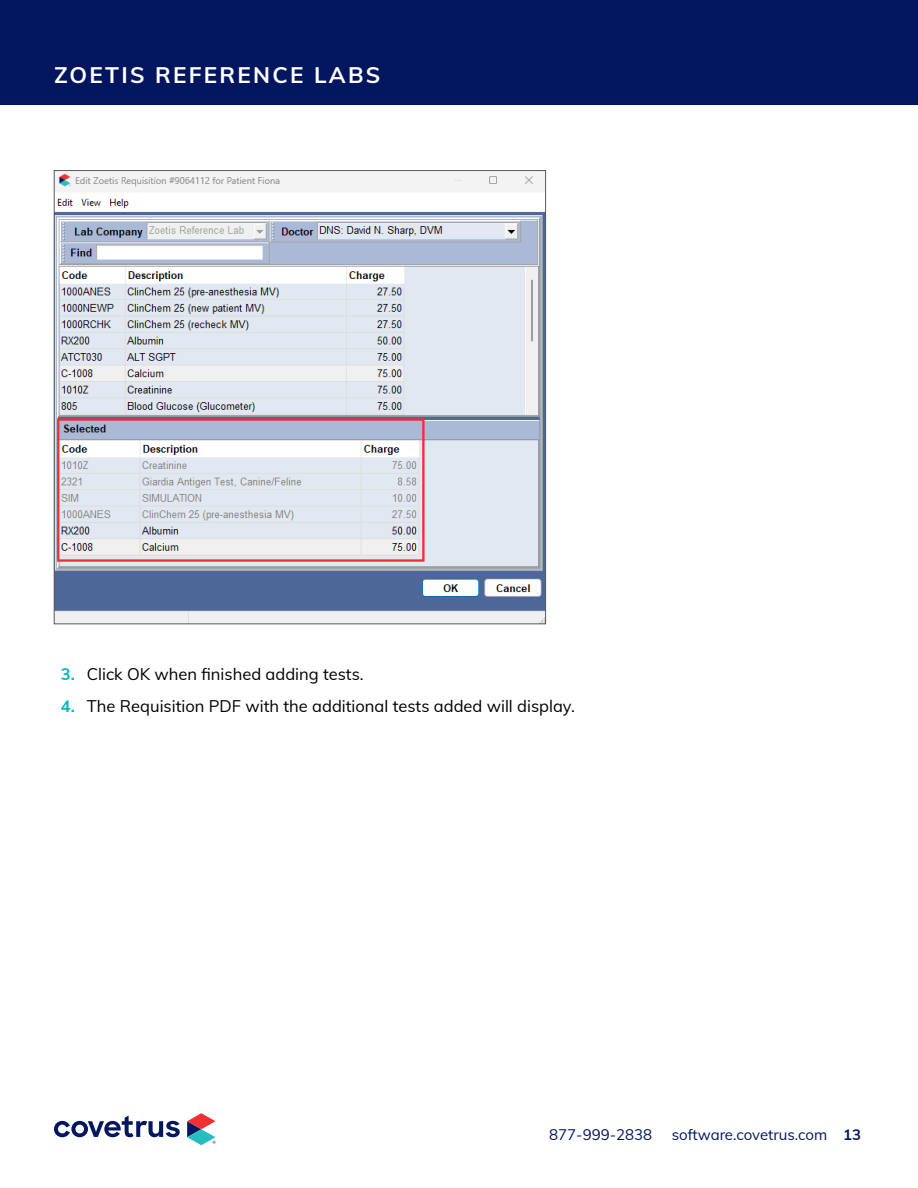
<style>
.page{position:relative;width:918px;height:1188px;background:#fff}
.page>*{position:absolute;margin:0;border:0;box-sizing:border-box;transform-origin:0 0}
.t1{font:22.5px "Mulish";letter-spacing:.1em;color:#fff}
.t2{font:16.5px "Mulish";color:#000}
.t3{font:15px "Mulish";color:#021660}
.s1{color:#00b8be}
.s2{color:#031761}
</style>
<div class="page">
<div style="left:0;top:0;width:918px;height:104px;background:#021660"></div>
<svg style="left:54px;top:1115px;width:126px;height:22px"></svg>
<svg style="left:187px;top:1113px;width:29px;height:32px"></svg>
<img style="left:56px;top:172px;width:488px;height:450px">
<h1 class="t1" style="left:54px;top:58px;width:328px">ZOETIS REFERENCE LABS</h1>
<p class="t2" style="left:61px;top:662px;width:304px"><span class="s1">3.</span> Click OK when finished adding tests.</p>
<p class="t2" style="left:61px;top:694px;width:515px"><span class="s1">4.</span> The Requisition PDF with the additional tests added will display.</p>
<p class="t3" style="left:549px;top:1124px;width:104px">877-999-2838</p>
<p class="t3" style="left:672px;top:1124px;width:191px">software.covetrus.com <span class="s2">13</span></p>
</div>
